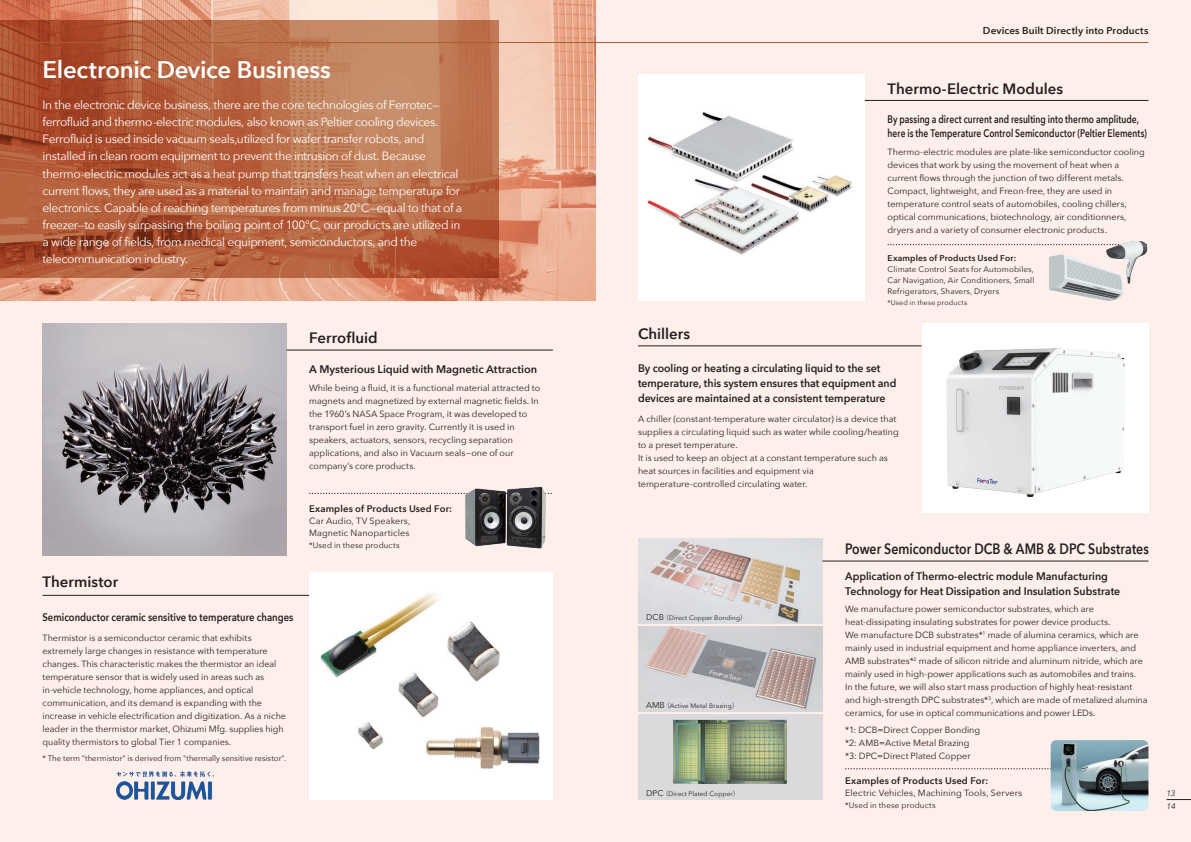
<style>
.page{position:relative;width:1191px;height:842px;background:#feefeb}
.page>*{position:absolute;margin:0;border:0;box-sizing:border-box;transform-origin:0 0}
.t1{font:600 24px "Avenir Next";letter-spacing:-.01em;color:#fff}
.t2{font:600 15px "Avenir Next";color:#231f20}
.t3{font:600 15px "Avenir Next";color:#231f20;scale:.82 1}
.t4{font:12px/17px "Avenir Next";letter-spacing:-.035em;color:#fff}
.t5{font:600 11px/15px "Avenir Next";color:#231f20;scale:.96 1}
.t6{font:600 11px/14px "Avenir Next";color:#231f20;scale:.77 1}
.t7{font:600 11px "Avenir Next";color:#231f20;scale:.86 1}
.t8{font:600 11px "Avenir Next";color:#231f20}
.t9{font:600 10px "Avenir Next";letter-spacing:.01em;color:#231f20}
.t10{font:600 9.5px "Avenir Next";letter-spacing:.015em;color:#231f20}
.t11{font:9px/13px "Avenir Next";color:#231f20}
.t12{font:600 8.5px "Avenir Next";letter-spacing:.015em;color:#231f20}
.t13{font:8px/11px "Avenir Next";letter-spacing:.015em;color:#231f20;text-align:justify}
.t14{font:italic 8px/13.4px "Avenir Next";color:#231f20}
.t15{font:7px "Avenir Next";letter-spacing:.025em;color:#231f20}
.t16{font:6.5px "Avenir Next";letter-spacing:.01em;color:#231f20}
.s1{font-size:8.4px}
.s2{font-family:"Koz Go Pr 6 N"}
</style>
<div class="page">
<img style="left:0;top:0;width:595px;height:300px">
<img style="left:43px;top:323px;width:243px;height:233px">
<img style="left:309px;top:573px;width:244px;height:226px">
<img style="left:116px;top:771px;width:97px;height:28px">
<svg style="left:0;top:20px;width:499px;height:258px;background:#b56542"></svg>
<svg style="left:309px;top:493px;width:243px;height:1px"></svg>
<img style="left:461px;top:486px;width:87px;height:63px">
<hr style="left:286px;top:350px;width:267px;height:1px;background:#231f20">
<hr style="left:0;top:42px;width:1148px;height:1px;background:#a85f2d">
<svg style="left:845px;top:769px;width:204px;height:1px"></svg>
<div style="left:638px;top:74px;width:227px;height:226px;background:#fff"></div>
<img style="left:647px;top:100px;width:218px;height:155px">
<img style="left:638px;top:539px;width:184px;height:85px">
<img style="left:638px;top:626px;width:184px;height:85px">
<div style="left:638px;top:714px;width:184px;height:85px;background:#dbd9db"></div>
<img style="left:673px;top:719px;width:114px;height:65px">
<hr style="left:865px;top:100px;width:283px;height:1px;background:#231f20">
<div style="left:921px;top:323px;width:227px;height:190px;background:#fff"></div>
<img style="left:946px;top:348px;width:179px;height:149px">
<hr style="left:638px;top:346px;width:283px;height:1px;background:#231f20">
<hr style="left:822px;top:561px;width:326px;height:1px;background:#231f20">
<img style="left:1050px;top:740px;width:98px;height:71px">
<hr style="left:43px;top:595px;width:266px;height:1px;background:#231f20">
<svg style="left:1166px;top:799px;width:25px;height:1px"></svg>
<svg style="left:887px;top:241px;width:261px;height:60px"></svg>
<h1 class="t1" style="left:43px;top:49px;width:290px">Electronic Device Business</h1>
<p class="t4" style="left:43px;top:96px;width:421px">In the electronic device business, there are the core technologies of Ferrotec— ferrofluid and thermo-electric modules, also known as Peltier cooling devices.<br>Ferrofluid is used inside vacuum seals,utilized for wafer transfer robots, and installed in clean room equipment to prevent the intrusion of dust. Because thermo-electric modules act as a heat pump that transfers heat when an electrical current flows, they are used as a material to maintain and manage temperature for electronics. Capable of reaching temperatures from minus 20℃—equal to that of a freezer—to easily surpassing the boiling point of 100℃, our products are utilized in a wide range of fields, from medical equipment, semiconductors, and the telecommunication industry.</p>
<h2 class="t2" style="left:309px;top:325px;width:70px">Ferrofluid</h2>
<p class="t8" style="left:309px;top:359px;width:230px">A Mysterious Liquid with Magnetic Attraction</p>
<p class="t11" style="left:309px;top:381px;width:233px">While being a fluid, it is a functional material attracted to magnets and magnetized by external magnetic fields. In the 1960’s NASA Space Program, it was developed to transport fuel in zero gravity. Currently it is used in speakers, actuators, sensors, recycling separation applications, and also in Vacuum seals—one of our company’s core products.</p>
<h2 class="t2" style="left:43px;top:569px;width:77px">Thermistor</h2>
<p class="t7" style="left:43px;top:607px;width:293px">Semiconductor ceramic sensitive to temperature changes</p>
<p class="t11" style="left:43px;top:631px;width:245px">Thermistor is a semiconductor ceramic that exhibits extremely large changes in resistance with temperature changes. This characteristic makes the thermistor an ideal temperature sensor that is widely used in areas such as in-vehicle technology, home appliances, and optical communication, and its demand is expanding with the increase in vehicle electrification and digitization. As a niche leader in the thermistor market, Ohizumi Mfg. supplies high quality thermistors to global Tier 1 companies.</p>
<p class="t13" style="left:43px;top:752px;width:245px">* The term "thermistor" is derived from "thermally sensitive resistor".</p>
<p class="t10" style="left:309px;top:501px;width:145px">Examples of Products Used For:</p>
<p class="t11" style="left:309px;top:515px;width:103px;line-height:12px">Car Audio, TV Speakers,<br>Magnetic Nanoparticles</p>
<p class="t13" style="left:309px;top:539px;width:92px">*Used in these products</p>
<p class="t9" style="left:983px;top:22px;width:167px">Devices Built Directly into Products</p>
<h2 class="t2" style="left:887px;top:76px;width:177px">Thermo-Electric Modules</h2>
<p class="t6" style="left:887px;top:112px;width:338px">By passing a direct current and resulting into thermo amplitude, here is the Temperature Control Semiconductor (Peltier Elements)</p>
<p class="t11" style="left:887px;top:145px;width:259px">Thermo-electric modules are plate-like semiconductor cooling devices that work by using the movement of heat when a current flows through the junction of two different metals.<br>Compact, lightweight, and Freon-free, they are used in temperature control seats of automobiles, cooling chillers, optical communications, biotechnology, air conditionners, dryers and a variety of consumer electronic products.</p>
<p class="t12" style="left:887px;top:250px;width:130px">Examples of Products Used For:</p>
<p class="t13" style="left:887px;top:263px;width:148px">Climate Control Seats for Automobiles, Car Navigation, Air Conditioners, Small Refrigerators, Shavers, Dryers</p>
<p class="t15" style="left:887px;top:296px;width:81px">*Used in these products</p>
<h2 class="t2" style="left:638px;top:321px;width:54px">Chillers</h2>
<p class="t5" style="left:638px;top:360px;width:271px">By cooling or heating a circulating liquid to the set temperature, this system ensures that equipment and devices are maintained at a consistent temperature</p>
<p class="t11" style="left:638px;top:412px;width:262px">A chiller (constant-temperature water circulator) is a device that supplies a circulating liquid such as water while cooling/heating to a preset temperature.<br>It is used to keep an object at a constant temperature such as heat sources in facilities and equipment via temperature-controlled circulating water.</p>
<p class="t16" style="left:646px;top:612px;width:102px"><span class="s1">DCB</span><span class="s2">（</span>Direct Copper Bonding<span class="s2">）</span></p>
<p class="t16" style="left:646px;top:700px;width:94px"><span class="s1">AMB</span><span class="s2">（</span>Active Metal Brazing<span class="s2">）</span></p>
<p class="t16" style="left:646px;top:788px;width:95px"><span class="s1">DPC</span><span class="s2">（</span>Direct Plated Copper<span class="s2">）</span></p>
<h2 class="t3" style="left:845px;top:536px;width:372px">Power Semiconductor DCB &amp; AMB &amp; DPC Substrates</h2>
<p class="t5" style="left:845px;top:568px;width:288px">Application of Thermo-electric module Manufacturing<br>Technology for Heat Dissipation and Insulation Substrate</p>
<p class="t11" style="left:845px;top:602px;width:304px">We manufacture power semiconductor substrates, which are heat-dissipating insulating substrates for power device products.<br>We manufacture DCB substrates*<sup>1</sup> made of alumina ceramics, which are mainly used in industrial equipment and home appliance inverters, and AMB substrates*<sup>2</sup> made of silicon nitride and aluminum nitride, which are mainly used in high-power applications such as automobiles and trains.<br>In the future, we will also start mass production of highly heat-resistant and high-strength DPC substrates*<sup>3</sup>, which are made of metalized alumina ceramics, for use in optical communications and power LEDs.</p>
<p class="t11" style="left:845px;top:723px;width:137px">*1: DCB=Direct Copper Bonding *2: AMB=Active Metal Brazing *3: DPC=Direct Plated Copper</p>
<p class="t10" style="left:845px;top:773px;width:145px">Examples of Products Used For:</p>
<p class="t11" style="left:845px;top:786px;width:179px">Electric Vehicles, Machining Tools, Servers</p>
<p class="t13" style="left:845px;top:799px;width:92px">*Used in these products</p>
<p class="t14" style="left:1166px;top:786px;width:11px">13<br>14</p>
</div>
